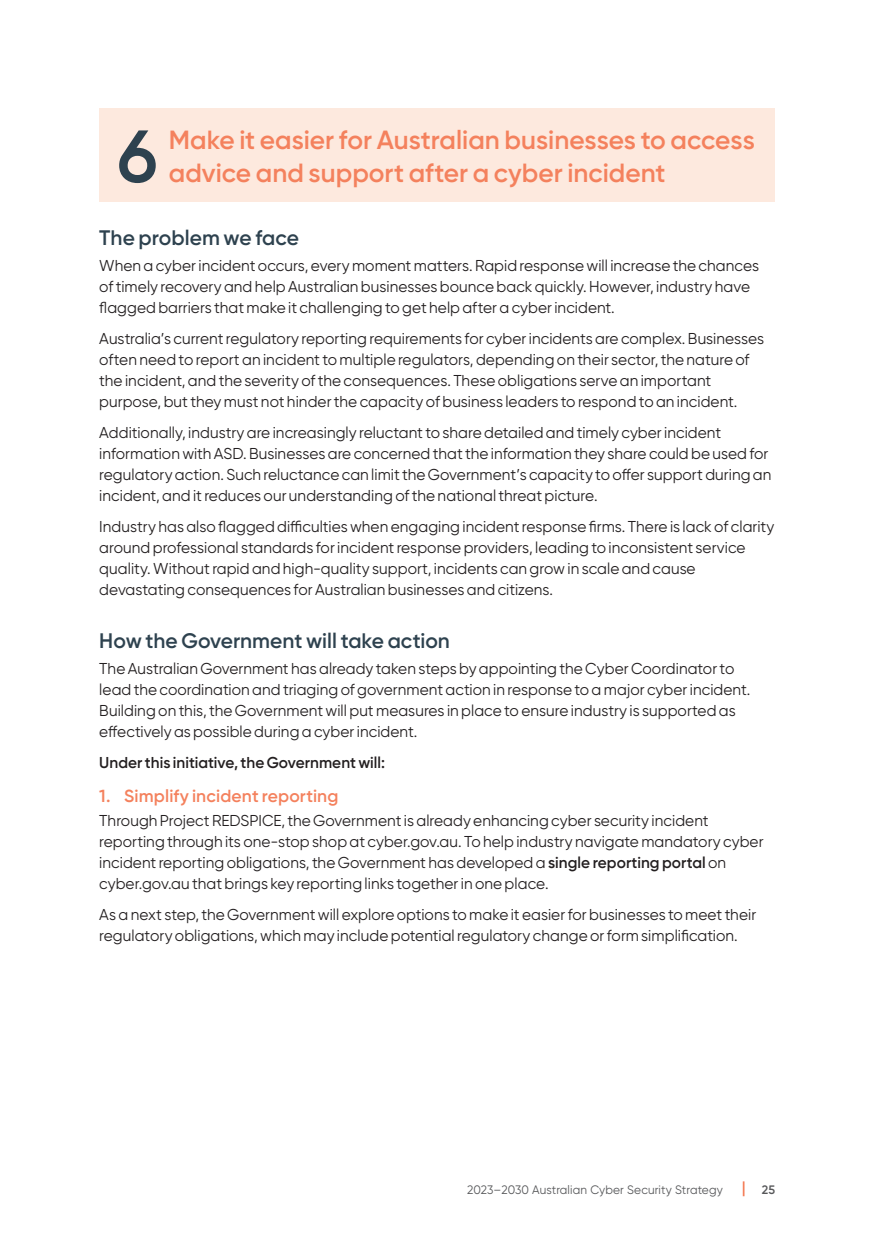
<style>
.page{position:relative;width:874px;height:1241px;background:#fff}
.page>*{position:absolute;margin:0;border:0;box-sizing:border-box;transform-origin:0 0}
.Shield_points_-_1_digit{font:600 73.67px "Gilroy";color:#2e424f}
.Shield_points_-_1_digit-2{font:600 26.25px/33.2px "Gilroy";color:#f4815d}
.Heading_4{font:600 21px "Gilroy";color:#2e424f}
.Heading_5{font:600 17.5px "Gilroy";letter-spacing:.01em;color:#f4815d}
.Body{font:15.75px/21px "Gilroy";letter-spacing:.005em;color:#231f20}
.Body-2{font:600 15.75px "Gilroy";letter-spacing:.005em;color:#231f20}
.t1{font:12.25px "Gilroy";letter-spacing:.01em;color:#57585a}
.t2{font:600 12.25px "Gilroy";color:#57585a}
.s1{font-weight:600}
</style>
<div class="page">
<div style="left:99px;top:108px;width:675px;height:94px;background:#fde9de"></div>
<svg style="left:742px;top:1181px;width:2px;height:14px"></svg>
<p class="Shield_points_-_1_digit" style="left:117px;top:111px;width:42px">6</p>
<p class="Shield_points_-_1_digit-2" style="left:169px;top:123px;width:587px">Make it easier for Australian businesses to access advice and support after a cyber incident</p>
<p class="Heading_4" style="left:99px;top:224px;width:201px">The problem we face</p>
<p class="Body" style="left:99px;top:255px;width:661px">When a cyber incident occurs, every moment matters. Rapid response will increase the chances of timely recovery and help Australian businesses bounce back quickly. However, industry have flagged barriers that make it challenging to get help after a cyber incident.</p>
<p class="Body" style="left:99px;top:327px;width:666px">Australia’s current regulatory reporting requirements for cyber incidents are complex. Businesses often need to report an incident to multiple regulators, depending on their sector, the nature of the incident, and the severity of the consequences. These obligations serve an important purpose, but they must not hinder the capacity of business leaders to respond to an incident.</p>
<p class="Body" style="left:99px;top:421px;width:673px">Additionally, industry are increasingly reluctant to share detailed and timely cyber incident information with ASD. Businesses are concerned that the information they share could be used for regulatory action. Such reluctance can limit the Government’s capacity to offer support during an incident, and it reduces our understanding of the national threat picture.</p>
<p class="Body" style="left:99px;top:515px;width:676px">Industry has also flagged difficulties when engaging incident response firms. There is lack of clarity around professional standards for incident response providers, leading to inconsistent service quality. Without rapid and high-quality support, incidents can grow in scale and cause devastating consequences for Australian businesses and citizens.</p>
<p class="Heading_4" style="left:99px;top:627px;width:352px">How the Government will take action</p>
<p class="Body" style="left:99px;top:657px;width:652px">The Australian Government has already taken steps by appointing the Cyber Coordinator to lead the coordination and triaging of government action in response to a major cyber incident.<br>Building on this, the Government will put measures in place to ensure industry is supported as effectively as possible during a cyber incident.</p>
<p class="Body-2" style="left:99px;top:752px;width:287px">Under this initiative, the Government will:</p>
<p class="Heading_5" style="left:99px;top:785px;width:240px">1. Simplify incident reporting</p>
<p class="Body" style="left:99px;top:809px;width:665px">Through Project REDSPICE, the Government is already enhancing cyber security incident reporting through its one-stop shop at cyber.gov.au. To help industry navigate mandatory cyber incident reporting obligations, the Government has developed a <span class="s1">single reporting portal</span> on cyber.gov.au that brings key reporting links together in one place.</p>
<p class="Body" style="left:99px;top:903px;width:658px">As a next step, the Government will explore options to make it easier for businesses to meet their regulatory obligations, which may include potential regulatory change or form simplification.</p>
<p class="t1" style="left:467px;top:1181px;width:257px">2023–2030 Australian Cyber Security Strategy</p>
<p class="t2" style="left:761px;top:1181px;width:15px">25</p>
</div>
